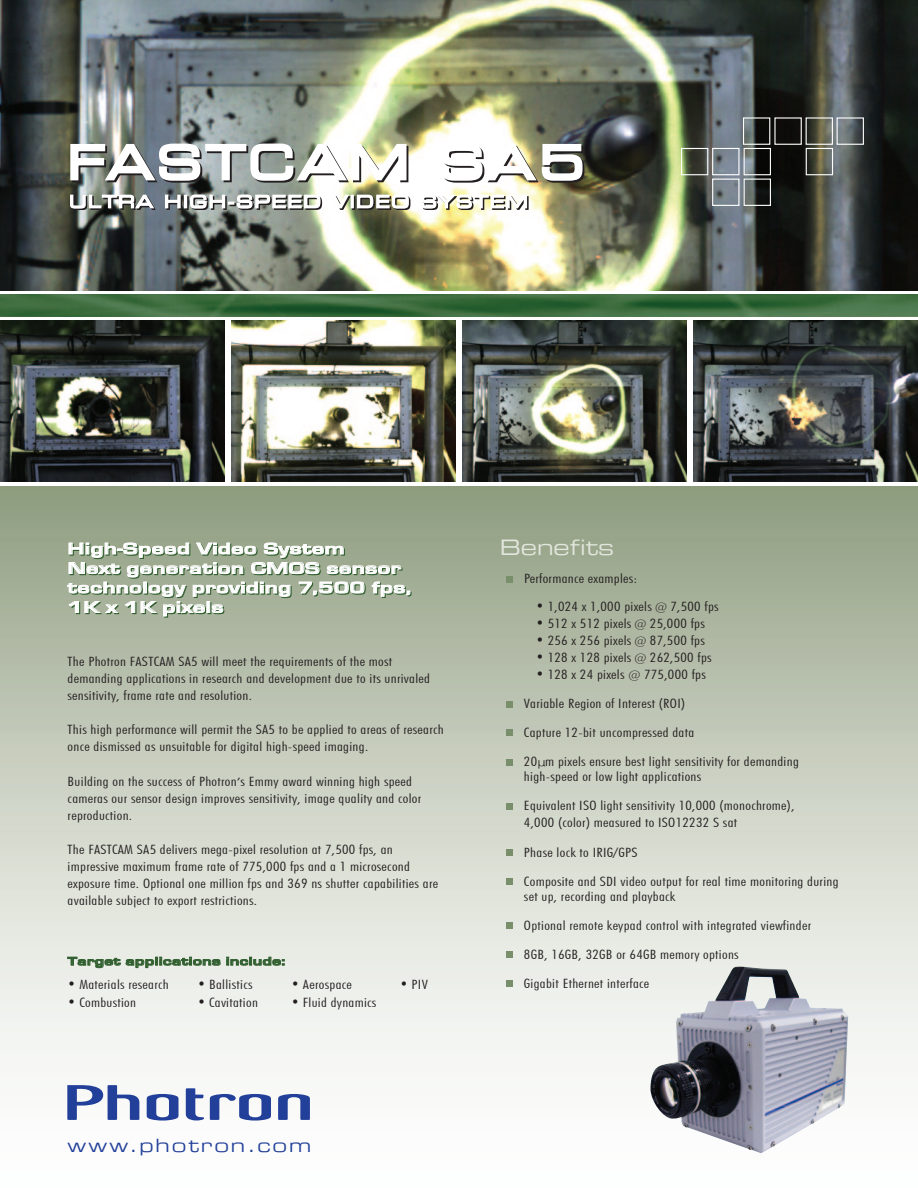
<style>
.page{position:relative;width:918px;height:1188px;background:#fff}
.page>*{position:absolute;margin:0;border:0;box-sizing:border-box;transform-origin:0 0}
.t1{font:45px "Eurostile Extended Two";letter-spacing:.1em;color:#fff}
.t2{font:21px "Eurostile Extended Two";color:#e3e6dd}
.t3{font:18px "Eurostile Extended Two";letter-spacing:.105em;color:#223f99}
.t4{font:700 16.5px/19.5px "Eurostile";letter-spacing:.01em;color:#fff;scale:1.5 1}
.t5{font:300 condensed 12.9px/17.1px "Futura BT";letter-spacing:.02em;color:#231f20;scale:1.29 1}
.t6{font:700 12px "Eurostile";letter-spacing:.01em;color:#316030;scale:1.5 1}
.s1{font-size:14.25px}
.s2{font-size:12px}
</style>
<div class="page">
<div style="left:0;top:486px;width:918px;height:702px;background:linear-gradient(to bottom,#96a387,#fff)"></div>
<img style="left:0;top:294px;width:918px;height:23px">
<img style="left:650px;top:967px;width:198px;height:186px">
<img style="left:0;top:0;width:918px;height:290px">
<img style="left:0;top:321px;width:224px;height:160px">
<img style="left:231px;top:321px;width:225px;height:160px">
<img style="left:462px;top:321px;width:225px;height:160px">
<img style="left:694px;top:321px;width:224px;height:160px">
<svg style="left:67px;top:1085px;width:72px;height:35px"></svg>
<svg style="left:186px;top:1088px;width:18px;height:32px"></svg>
<svg style="left:147px;top:1094px;width:32px;height:27px"></svg>
<svg style="left:210px;top:1094px;width:61px;height:27px"></svg>
<svg style="left:278px;top:1094px;width:32px;height:26px"></svg>
<img style="left:68px;top:138px;width:342px;height:48px">
<svg style="left:69px;top:193px;width:88px;height:18px"></svg>
<svg style="left:164px;top:193px;width:159px;height:18px"></svg>
<svg style="left:330px;top:193px;width:82px;height:18px"></svg>
<img style="left:420px;top:141px;width:167px;height:70px">
<div style="left:743px;top:117px;width:27px;height:28px;border:1px solid #fff"></div>
<div style="left:774px;top:117px;width:28px;height:28px;border:1px solid #fff"></div>
<div style="left:806px;top:117px;width:27px;height:28px;border:1px solid #fff"></div>
<div style="left:837px;top:117px;width:27px;height:28px;border:1px solid #fff"></div>
<div style="left:712px;top:148px;width:28px;height:27px;border:1px solid #fff"></div>
<div style="left:744px;top:148px;width:27px;height:27px;border:1px solid #fff"></div>
<div style="left:806px;top:148px;width:27px;height:27px;border:1px solid #fff"></div>
<div style="left:681px;top:148px;width:27px;height:27px;border:1px solid #fff"></div>
<div style="left:712px;top:179px;width:28px;height:27px;border:1px solid #fff"></div>
<div style="left:744px;top:179px;width:27px;height:27px;border:1px solid #fff"></div>
<svg style="left:67px;top:957px;width:217px;height:11px;background:#a3b6a0"></svg>
<svg style="left:506px;top:576px;width:6px;height:6px"></svg>
<div style="left:506px;top:701px;width:6px;height:7px;background:#798e6b"></div>
<svg style="left:506px;top:730px;width:6px;height:6px"></svg>
<svg style="left:506px;top:759px;width:6px;height:6px"></svg>
<div style="left:506px;top:803px;width:6px;height:7px;background:#798e6b"></div>
<div style="left:506px;top:849px;width:6px;height:7px;background:#798e6b"></div>
<div style="left:506px;top:878px;width:6px;height:7px;background:#798e6b"></div>
<div style="left:506px;top:922px;width:6px;height:7px;background:#798e6b"></div>
<svg style="left:506px;top:952px;width:6px;height:6px"></svg>
<div style="left:506px;top:980px;width:6px;height:7px;background:#798e6b"></div>
<svg style="left:67px;top:543px;width:344px;height:74px;background:#a5b39c"></svg>
<svg style="left:539px;top:760px;width:6px;height:9px"></svg>
<h1 class="t1" style="left:68px;top:131px;width:517px">FASTCAM SA5</h1>
<p class="t4" style="left:68px;top:539px;width:231px">High-Speed Video System<br>Next generation CMOS sensor technology providing 7,500 fps,<br>1K x 1K pixels</p>
<p class="t5" style="left:68px;top:653px;width:282px">The Photron FASTCAM SA5 will meet the requirements of the most demanding applications in research and development due to its unrivaled sensitivity, frame rate and resolution.</p>
<p class="t5" style="left:68px;top:721px;width:293px">This high performance will permit the SA5 to be applied to areas of research once dismissed as unsuitable for digital high-speed imaging.</p>
<p class="t5" style="left:68px;top:772px;width:276px">Building on the success of Photron’s Emmy award winning high speed cameras our sensor design improves sensitivity, image quality and color reproduction.</p>
<p class="t5" style="left:68px;top:841px;width:289px">The FASTCAM SA5 delivers mega-pixel resolution at 7,500 fps, an impressive maximum frame rate of 775,000 fps and a 1 microsecond exposure time. Optional one million fps and 369 ns shutter capabilities are available subject to export restrictions.</p>
<p class="t6" style="left:68px;top:955px;width:147px">Target applications include:</p>
<h2 class="t2" style="left:500px;top:533px;width:116px">Benefits</h2>
<p class="t5" style="left:524px;top:570px;width:89px">Performance examples:</p>
<p class="t5" style="left:536px;top:597px;width:143px"><span class="s1">•</span> 1,024 x 1,000 pixels <span class="s2">@</span> 7,500 fps</p>
<p class="t5" style="left:536px;top:614px;width:132px"><span class="s1">•</span> 512 x 512 pixels <span class="s2">@</span> 25,000 fps</p>
<p class="t5" style="left:536px;top:631px;width:132px"><span class="s1">•</span> 256 x 256 pixels <span class="s2">@</span> 87,500 fps</p>
<p class="t5" style="left:536px;top:649px;width:138px"><span class="s1">•</span> 128 x 128 pixels <span class="s2">@</span> 262,500 fps</p>
<p class="t5" style="left:536px;top:666px;width:133px"><span class="s1">•</span> 128 x 24 pixels <span class="s2">@</span> 775,000 fps</p>
<p class="t5" style="left:524px;top:695px;width:126px">Variable Region of Interest (ROI)</p>
<p class="t5" style="left:524px;top:724px;width:133px">Capture 12-bit uncompressed data</p>
<p class="t5" style="left:524px;top:754px;width:215px;line-height:15px">20 m pixels ensure best light sensitivity for demanding high-speed or low light applications</p>
<p class="t5" style="left:524px;top:797px;width:211px">Equivalent ISO light sensitivity 10,000 (monochrome),<br>4,000 (color) measured to ISO12232 S sat</p>
<p class="t5" style="left:524px;top:843px;width:90px">Phase lock to IRIG/GPS</p>
<p class="t5" style="left:524px;top:873px;width:245px;line-height:15px">Composite and SDI video output for real time monitoring during set up, recording and playback</p>
<p class="t5" style="left:524px;top:916px;width:224px">Optional remote keypad control with integrated viewfinder</p>
<p class="t5" style="left:524px;top:946px;width:168px">8GB, 16GB, 32GB or 64GB memory options</p>
<p class="t5" style="left:68px;top:976px;width:80px"><span class="s1">•</span> Materials research</p>
<p class="t5" style="left:524px;top:975px;width:99px">Gigabit Ethernet interface</p>
<p class="t5" style="left:68px;top:993px;width:55px"><span class="s1">•</span> Combustion</p>
<p class="t5" style="left:197px;top:976px;width:44px"><span class="s1">•</span> Ballistics</p>
<p class="t5" style="left:197px;top:993px;width:48px"><span class="s1">•</span> Cavitation</p>
<p class="t5" style="left:291px;top:976px;width:49px"><span class="s1">•</span> Aerospace</p>
<p class="t5" style="left:291px;top:993px;width:68px"><span class="s1">•</span> Fluid dynamics</p>
<p class="t5" style="left:400px;top:976px;width:23px"><span class="s1">•</span> PIV</p>
<h3 class="t3" style="left:67px;top:1133px;width:246px">www.photron.com</h3>
</div>
